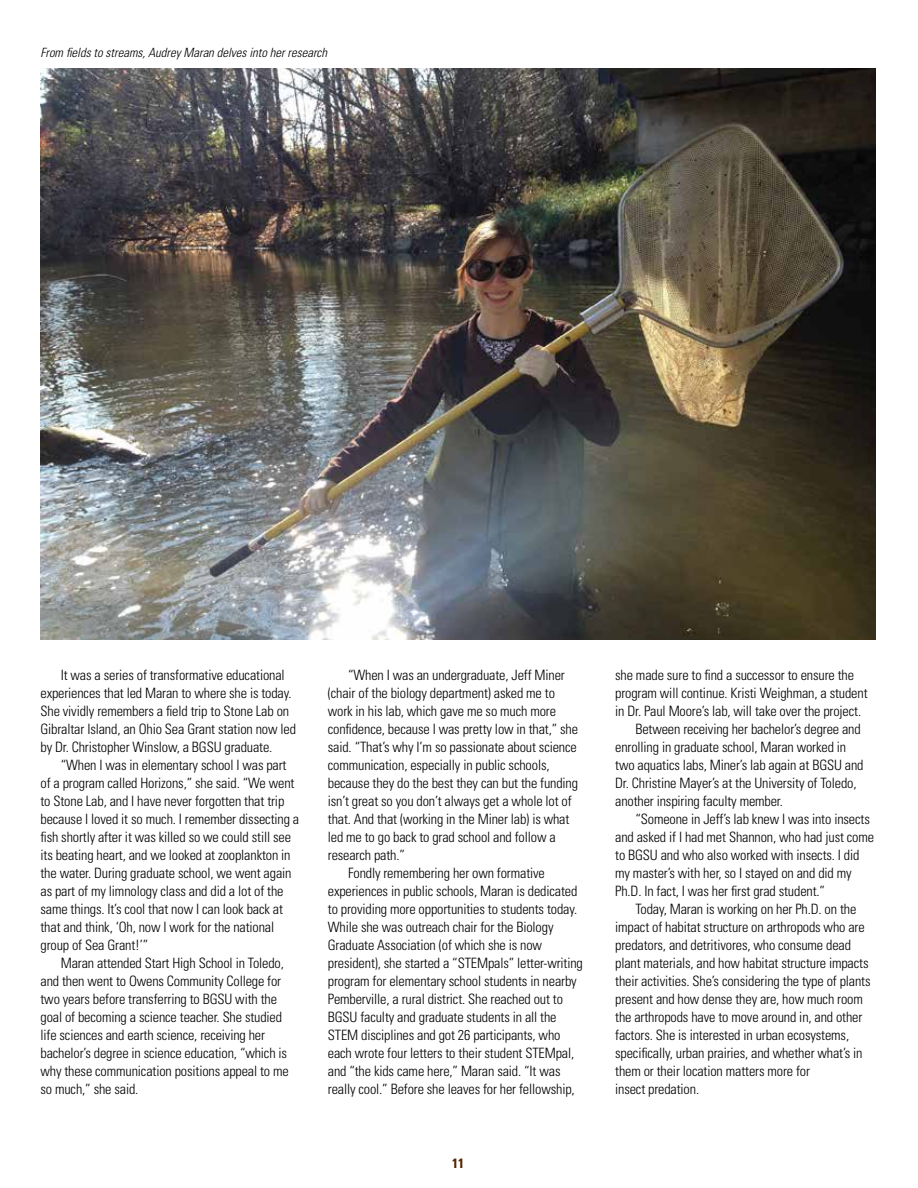
<style>
.page{position:relative;width:918px;height:1188px;background:#fff}
.page>*{position:absolute;margin:0;border:0;box-sizing:border-box;transform-origin:0 0}
.t1{font:300 condensed 14.25px/18px "Univers LT Std";letter-spacing:-.01em;color:#000}
.t2{font:700 condensed 13.5px "Univers LT Std";color:#552500}
.t3{font:italic 300 condensed 12.75px "Univers LT Std";color:#000}
</style>
<div class="page">
<img style="left:40px;top:68px;width:836px;height:571px">
<p class="t3" style="left:40px;top:45px;width:288px">From fields to streams, Audrey Maran delves into her research</p>
<p class="t1" style="left:41px;top:666px;width:257px;text-indent:20px">It was a series of transformative educational experiences that led Maran to where she is today.<br>She vividly remembers a field trip to Stone Lab on Gibraltar Island, an Ohio Sea Grant station now led by Dr. Christopher Winslow, a BGSU graduate.</p>
<p class="t1" style="left:41px;top:756px;width:260px;text-indent:20px">“When I was in elementary school I was part of a program called Horizons,” she said. “We went to Stone Lab, and I have never forgotten that trip because I loved it so much. I remember dissecting a fish shortly after it was killed so we could still see its beating heart, and we looked at zooplankton in the water. During graduate school, we went again as part of my limnology class and did a lot of the same things. It’s cool that now I can look back at that and think, ‘Oh, now I work for the national group of Sea Grant!’”</p>
<p class="t1" style="left:41px;top:954px;width:250px;text-indent:20px">Maran attended Start High School in Toledo, and then went to Owens Community College for two years before transferring to BGSU with the goal of becoming a science teacher. She studied life sciences and earth science, receiving her bachelor’s degree in science education, “which is why these communication positions appeal to me so much,” she said.</p>
<p class="t1" style="left:348px;top:666px;width:218px">“When I was an undergraduate, Jeff Miner</p>
<p class="t1" style="left:328px;top:684px;width:229px">(chair of the biology department) asked me to</p>
<p class="t1" style="left:328px;top:702px;width:230px">work in his lab, which gave me so much more</p>
<p class="t1" style="left:328px;top:720px;width:252px">confidence, because I was pretty low in that,” she</p>
<p class="t1" style="left:328px;top:738px;width:251px">said. “That’s why I’m so passionate about science</p>
<p class="t1" style="left:328px;top:756px;width:223px">communication, especially in public schools,</p>
<p class="t1" style="left:328px;top:774px;width:252px">because they do the best they can but the funding</p>
<p class="t1" style="left:328px;top:792px;width:245px">isn’t great so you don’t always get a whole lot of</p>
<p class="t1" style="left:328px;top:810px;width:243px">that. And that (working in the Miner lab) is what</p>
<p class="t1" style="left:328px;top:828px;width:229px">led me to go back to grad school and follow a</p>
<p class="t1" style="left:328px;top:846px;width:79px">research path.”</p>
<p class="t1" style="left:348px;top:864px;width:198px">Fondly remembering her own formative</p>
<p class="t1" style="left:328px;top:882px;width:251px">experiences in public schools, Maran is dedicated</p>
<p class="t1" style="left:328px;top:900px;width:251px">to providing more opportunities to students today.</p>
<p class="t1" style="left:328px;top:918px;width:227px">While she was outreach chair for the Biology</p>
<p class="t1" style="left:328px;top:936px;width:216px">Graduate Association (of which she is now</p>
<p class="t1" style="left:328px;top:954px;width:257px">president), she started a “STEMpals” letter-writing</p>
<p class="t1" style="left:328px;top:972px;width:250px">program for elementary school students in nearby</p>
<p class="t1" style="left:328px;top:990px;width:237px">Pemberville, a rural district. She reached out to</p>
<p class="t1" style="left:328px;top:1008px;width:230px">BGSU faculty and graduate students in all the</p>
<p class="t1" style="left:328px;top:1026px;width:234px">STEM disciplines and got 26 participants, who</p>
<p class="t1" style="left:328px;top:1044px;width:248px">each wrote four letters to their student STEMpal,</p>
<p class="t1" style="left:328px;top:1062px;width:234px">and “the kids came here,” Maran said. “It was</p>
<p class="t1" style="left:328px;top:1080px;width:248px">really cool.” Before she leaves for her fellowship,</p>
<p class="t2" style="left:452px;top:1155px;width:13px">11</p>
<p class="t1" style="left:615px;top:666px;width:240px">she made sure to find a successor to ensure the</p>
<p class="t1" style="left:615px;top:684px;width:254px">program will continue. Kristi Weighman, a student</p>
<p class="t1" style="left:615px;top:702px;width:248px">in Dr. Paul Moore’s lab, will take over the project.</p>
<p class="t1" style="left:635px;top:720px;width:227px">Between receiving her bachelor’s degree and</p>
<p class="t1" style="left:615px;top:738px;width:233px">enrolling in graduate school, Maran worked in</p>
<p class="t1" style="left:615px;top:756px;width:250px">two aquatics labs, Miner’s lab again at BGSU and</p>
<p class="t1" style="left:615px;top:774px;width:243px">Dr. Christine Mayer’s at the University of Toledo,</p>
<p class="t1" style="left:615px;top:792px;width:169px">another inspiring faculty member.</p>
<p class="t1" style="left:635px;top:810px;width:236px">“Someone in Jeff’s lab knew I was into insects</p>
<p class="t1" style="left:615px;top:828px;width:260px">and asked if I had met Shannon, who had just come</p>
<p class="t1" style="left:615px;top:846px;width:246px">to BGSU and who also worked with insects. I did</p>
<p class="t1" style="left:615px;top:864px;width:238px">my master’s with her, so I stayed on and did my</p>
<p class="t1" style="left:615px;top:882px;width:211px">Ph.D. In fact, I was her first grad student.”</p>
<p class="t1" style="left:635px;top:900px;width:222px">Today, Maran is working on her Ph.D. on the</p>
<p class="t1" style="left:615px;top:918px;width:251px">impact of habitat structure on arthropods who are</p>
<p class="t1" style="left:615px;top:936px;width:237px">predators, and detritivores, who consume dead</p>
<p class="t1" style="left:615px;top:954px;width:255px">plant materials, and how habitat structure impacts</p>
<p class="t1" style="left:615px;top:972px;width:257px">their activities. She’s considering the type of plants</p>
<p class="t1" style="left:615px;top:990px;width:249px">present and how dense they are, how much room</p>
<p class="t1" style="left:615px;top:1008px;width:249px">the arthropods have to move around in, and other</p>
<p class="t1" style="left:615px;top:1026px;width:236px">factors. She is interested in urban ecosystems,</p>
<p class="t1" style="left:615px;top:1044px;width:249px">specifically, urban prairies, and whether what’s in</p>
<p class="t1" style="left:615px;top:1062px;width:196px">them or their location matters more for</p>
<p class="t1" style="left:615px;top:1080px;width:85px">insect predation.</p>
</div>
